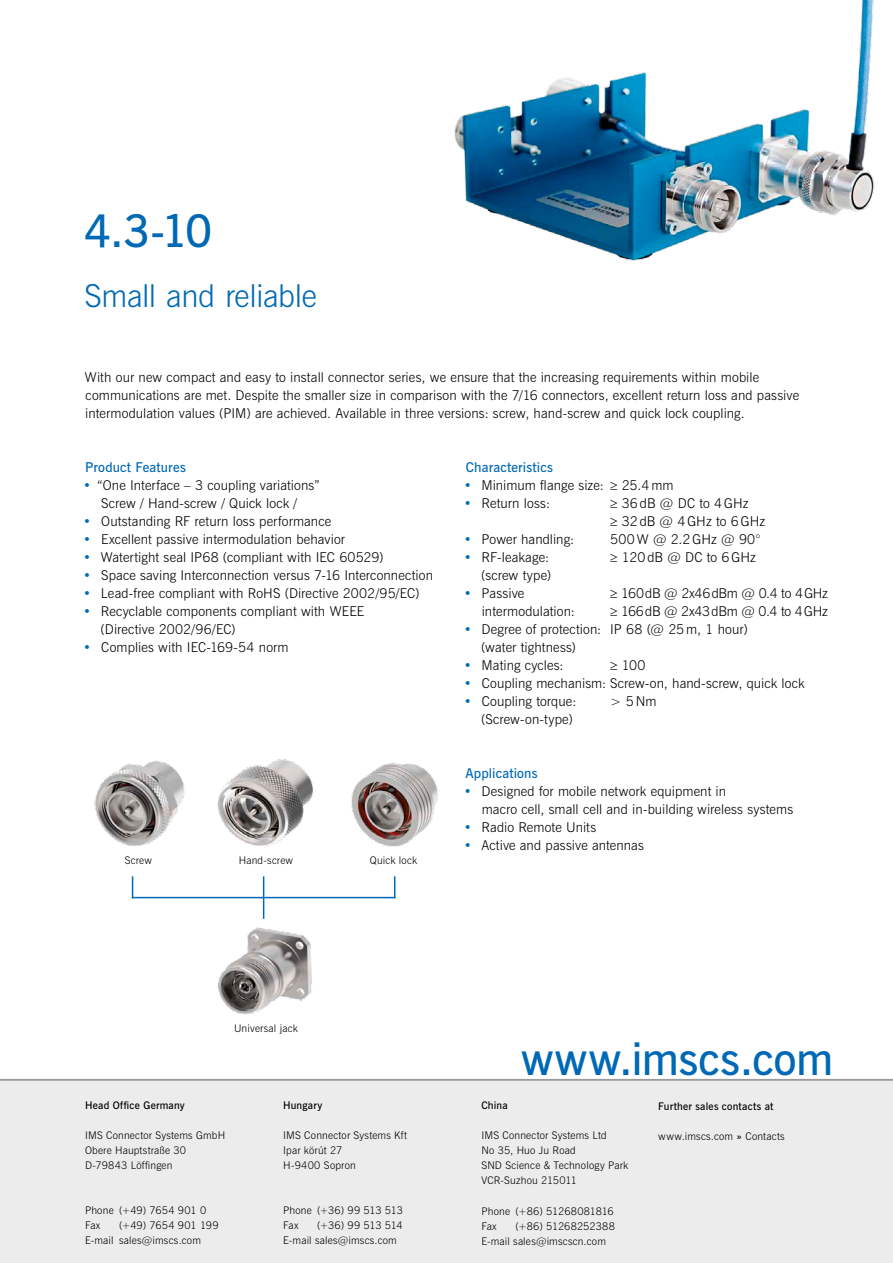
<style>
.page{position:relative;width:893px;height:1263px;background:#fff}
.page>*{position:absolute;margin:0;border:0;box-sizing:border-box;transform-origin:0 0}
.t1{font:600 45px "News Gothic BT";color:#0069b5}
.t2{font:300 31.5px "News Gothic BT";letter-spacing:-.015em;color:#0069b5}
.t3{font:300 13.5px/18px "News Gothic BT";letter-spacing:.005em;color:#000}
.t4{font:300 13.5px "News Gothic BT";letter-spacing:-.015em;color:#000}
.t5{font:600 13.5px "News Gothic BT";letter-spacing:.01em;color:#0069b5}
.t6{font:300 10.5px/15px "News Gothic BT";letter-spacing:.02em;color:#000}
.t7{font:600 10.5px "News Gothic BT";letter-spacing:.02em;color:#000}
.s1{font-weight:600;color:#0069b5}
.s2{font-weight:600}
</style>
<div class="page">
<div style="left:0;top:1079px;width:893px;height:184px;background:#ececec"></div>
<img style="left:454px;top:0;width:421px;height:261px">
<img style="left:94px;top:761px;width:91px;height:85px">
<img style="left:217px;top:759px;width:96px;height:87px">
<img style="left:218px;top:917px;width:94px;height:98px">
<img style="left:351px;top:762px;width:87px;height:85px">
<hr style="left:132px;top:897px;width:263px;height:1px;background:#0069b5">
<svg style="left:132px;top:876px;width:1px;height:21px"></svg>
<hr style="left:263px;top:876px;width:1px;height:43px;background:#0069b5">
<svg style="left:394px;top:876px;width:1px;height:21px"></svg>
<h1 class="t1" style="left:84px;top:204px;width:130px">4.3-10</h1>
<h2 class="t2" style="left:84px;top:277px;width:234px">Small and reliable</h2>
<p class="t3" style="left:85px;top:368px;width:716px">With our new compact and easy to install connector series, we ensure that the increasing requirements within mobile communications are met. Despite the smaller size in comparison with the 7/16 connectors, excellent return loss and passive intermodulation values (PIM) are achieved. Available in three versions: screw, hand-screw and quick lock coupling.</p>
<p class="t5" style="left:85px;top:459px;width:102px">Product Features</p>
<p class="t3" style="left:83px;top:476px;width:238px;text-align:center"><span class="s1">•</span> “One Interface – 3 coupling variations”<br>Screw / Hand-screw / Quick lock /</p>
<p class="t3" style="left:83px;top:512px;width:250px"><span class="s1">•</span> Outstanding RF return loss performance</p>
<p class="t3" style="left:83px;top:530px;width:263px"><span class="s1">•</span> Excellent passive intermodulation behavior</p>
<p class="t3" style="left:83px;top:548px;width:302px"><span class="s1">•</span> Watertight seal IP68 (compliant with IEC 60529)</p>
<p class="t3" style="left:83px;top:566px;width:351px"><span class="s1">•</span> Space saving Interconnection versus 7-16 Interconnection</p>
<p class="t3" style="left:83px;top:584px;width:338px"><span class="s1">•</span> Lead-free compliant with RoHS (Directive 2002/95/EC)</p>
<p class="t3" style="left:101px;top:602px;width:265px;text-indent:-17px"><span class="s1">•</span> Recyclable components compliant with WEEE (Directive 2002/96/EC)</p>
<p class="t3" style="left:83px;top:638px;width:207px"><span class="s1">•</span> Complies with IEC-169-54 norm</p>
<p class="t6" style="left:125px;top:852px;width:29px">Screw</p>
<p class="t6" style="left:239px;top:852px;width:56px">Hand-screw</p>
<p class="t6" style="left:370px;top:852px;width:49px">Quick lock</p>
<p class="t5" style="left:466px;top:459px;width:89px">Characteristics</p>
<p class="t3" style="left:464px;top:476px;width:211px"><span class="s1">•</span> Minimum flange size: ≥ 25.4 mm</p>
<p class="t3" style="left:464px;top:494px;width:88px"><span class="s1">•</span> Return loss:</p>
<p class="t3" style="left:610px;top:494px;width:157px">≥ 36dB @ DC to 4GHz<br>≥ 32dB @ 4GHz to 6GHz</p>
<p class="t3" style="left:464px;top:530px;width:112px"><span class="s1">•</span> Power handling:</p>
<p class="t3" style="left:610px;top:530px;width:151px">500W @ 2.2GHz @ 90°</p>
<p class="t3" style="left:464px;top:548px;width:87px"><span class="s1">•</span> RF-leakage:</p>
<p class="t3" style="left:610px;top:548px;width:147px">≥ 120dB @ DC to 6GHz</p>
<p class="t3" style="left:481px;top:566px;width:72px">(screw type)</p>
<p class="t3" style="left:464px;top:584px;width:62px"><span class="s1">•</span> Passive</p>
<p class="t4" style="left:610px;top:585px;width:219px">≥ 160dB @ 2x46dBm @ 0.4 to 4GHz</p>
<p class="t3" style="left:482px;top:602px;width:95px">intermodulation:</p>
<p class="t4" style="left:610px;top:603px;width:219px">≥ 166dB @ 2x43dBm @ 0.4 to 4GHz</p>
<p class="t3" style="left:481px;top:620px;width:268px;text-indent:-17px"><span class="s1">•</span> Degree of protection: IP 68 (@ 25 m, 1 hour) (water tightness)</p>
<p class="t3" style="left:464px;top:656px;width:101px"><span class="s1">•</span> Mating cycles:</p>
<p class="t3" style="left:610px;top:656px;width:37px">≥ 100</p>
<p class="t3" style="left:464px;top:674px;width:342px"><span class="s1">•</span> Coupling mechanism: Screw-on, hand-screw, quick lock</p>
<p class="t3" style="left:464px;top:692px;width:114px"><span class="s1">•</span> Coupling torque:</p>
<p class="t3" style="left:610px;top:692px;width:48px">&gt; 5Nm</p>
<p class="t3" style="left:481px;top:710px;width:93px">(Screw-on-type)</p>
<p class="t5" style="left:466px;top:765px;width:74px">Applications</p>
<p class="t3" style="left:482px;top:782px;width:313px;text-indent:-18px"><span class="s1">•</span> Designed for mobile network equipment in<br>macro cell, small cell and in-building wireless systems</p>
<p class="t3" style="left:464px;top:818px;width:134px"><span class="s1">•</span> Radio Remote Units</p>
<p class="t3" style="left:464px;top:836px;width:182px"><span class="s1">•</span> Active and passive antennas</p>
<p class="t6" style="left:234px;top:1021px;width:65px">Universal jack</p>
<p class="t7" style="left:85px;top:1099px;width:101px">Head Office Germany</p>
<p class="t6" style="left:85px;top:1128px;width:142px">IMS Connector Systems GmbH<br>Obere Hauptstraße 30<br>D-79843 Löffingen</p>
<p class="t6" style="left:85px;top:1203px;width:123px">Phone (+49) 7654 901 0<br>Fax</p>
<p class="t6" style="left:85px;top:1218px;width:135px;text-indent:34px">(+49) 7654 901 199<br>E-mail sales@imscs.com</p>
<p class="t7" style="left:283px;top:1099px;width:41px">Hungary</p>
<p class="t6" style="left:283px;top:1128px;width:125px">IMS Connector Systems Kft<br>Ipar körút 27<br>H-9400 Sopron</p>
<p class="t6" style="left:283px;top:1203px;width:121px">Phone (+36) 99 513 513<br>Fax</p>
<p class="t6" style="left:283px;top:1218px;width:121px;text-indent:34px">(+36) 99 513 514<br>E-mail sales@imscs.com</p>
<h1 class="t1" style="left:521px;top:1031px;width:314px">www.imscs.com</h1>
<p class="t7" style="left:481px;top:1099px;width:28px">China</p>
<p class="t6" style="left:481px;top:1128px;width:149px">IMS Connector Systems Ltd<br>No 35, Huo Ju Road<br>SND Science &amp; Technology Park<br>VCR-Suzhou 215011</p>
<p class="t6" style="left:481px;top:1203px;width:134px">Phone (+86) 51268081816<br>Fax</p>
<p class="t6" style="left:481px;top:1218px;width:135px;text-indent:34px">(+86) 51268252388<br>E-mail sales@imscscn.com</p>
<p class="t7" style="left:658px;top:1099px;width:117px">Further sales contacts at</p>
<p class="t6" style="left:658px;top:1128px;width:128px">www.imscs.com <span class="s2">»</span> Contacts</p>
</div>
